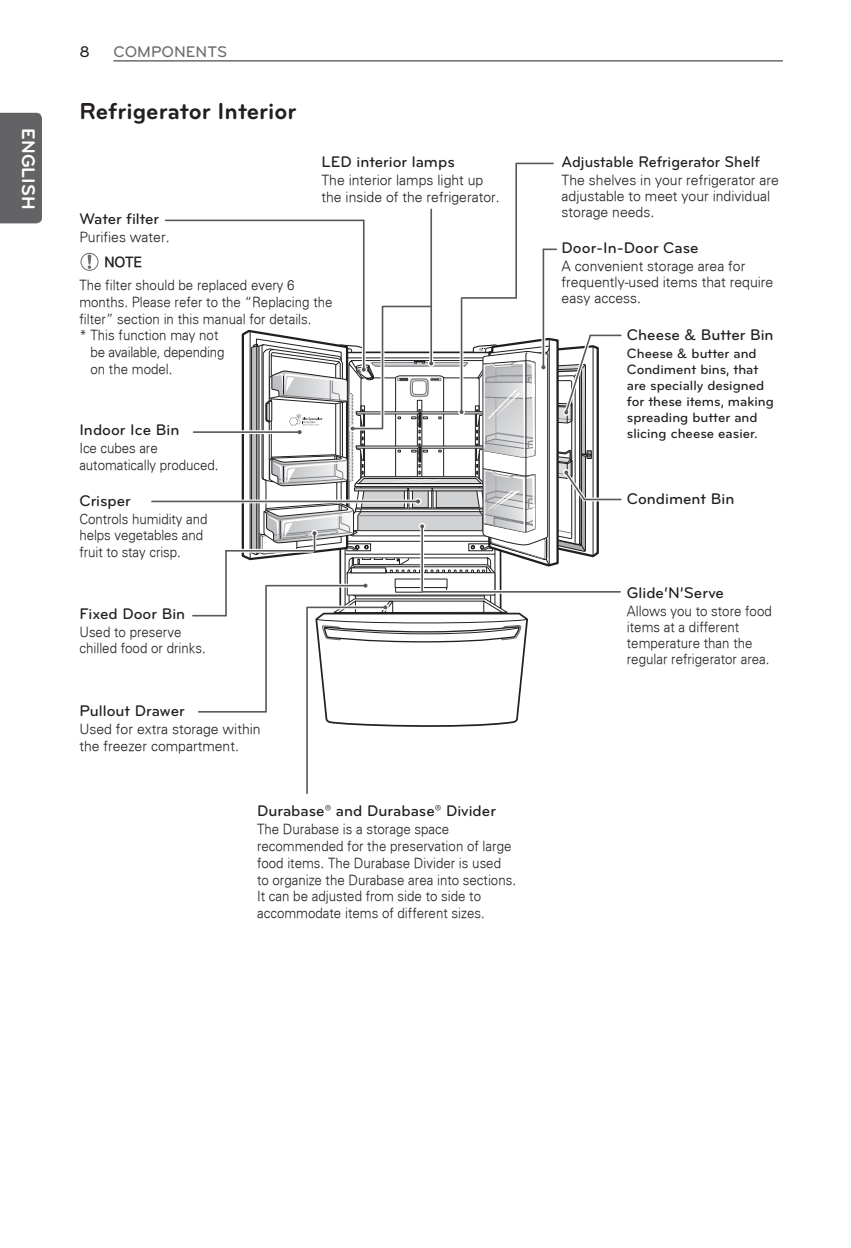
<style>
.page{position:relative;width:851px;height:1248px;background:#fff}
.page>*{position:absolute;margin:0;border:0;box-sizing:border-box;transform-origin:0 0}
.t1{font:700 24px "Bryant LG";color:#231f20}
.t2{font:700 19px "Bryant LG";color:#fff}
.t3{font:500 16px "Bryant LG";color:#231f20}
.t4{font:500 16px "Bryant LG";color:#231f20;scale:.95 1}
.t5{font:500 16px "Bryant LG";color:#6c6d70}
.t6{font:300 14px/16.8px "Univers";color:#231f20;scale:.95 1}
.t7{font:300 14px/16px "Univers";color:#231f20}
.t8{font:500 14px/16px "Bryant LG";color:#231f20}
.t9{font:300 14px "Univers";color:#231f20}
</style>
<div class="page">
<hr style="left:113px;top:61px;width:669px;height:1px;background:#231f20">
<div style="left:0;top:113px;width:42px;height:110px;background:#636366"></div>
<svg style="left:81px;top:253px;width:17px;height:17px"></svg>
<div style="left:80px;top:253px;width:18px;height:18px;border:1px solid #6c6d70;border-radius:50%"></div>
<svg style="left:88px;top:254px;width:3px;height:15px"></svg>
<hr style="left:165px;top:219px;width:198px;height:2px;background:#57585a">
<hr style="left:226px;top:550px;width:88px;height:1px;background:#57585a">
<hr style="left:225px;top:550px;width:2px;height:65px;background:#57585a">
<hr style="left:193px;top:615px;width:33px;height:1px;background:#57585a">
<hr style="left:199px;top:711px;width:67px;height:1px;background:#57585a">
<hr style="left:306px;top:607px;width:2px;height:186px;background:#57585a">
<hr style="left:193px;top:431px;width:106px;height:2px;background:#57585a">
<svg style="left:161px;top:502px;width:79px;height:1px"></svg>
<hr style="left:152px;top:500px;width:265px;height:2px;background:#57585a">
<hr style="left:363px;top:220px;width:1px;height:149px;background:#57585a">
<hr style="left:422px;top:591px;width:198px;height:1px;background:#57585a">
<hr style="left:430px;top:209px;width:2px;height:154px;background:#57585a">
<hr style="left:461px;top:297px;width:55px;height:2px;background:#57585a">
<hr style="left:460px;top:298px;width:2px;height:113px;background:#57585a">
<hr style="left:515px;top:164px;width:2px;height:134px;background:#57585a">
<hr style="left:516px;top:163px;width:37px;height:1px;background:#57585a">
<svg style="left:544px;top:289px;width:1px;height:16px"></svg>
<hr style="left:542px;top:249px;width:2px;height:117px;background:#57585a">
<svg style="left:543px;top:248px;width:13px;height:2px"></svg>
<svg style="left:600px;top:500px;width:20px;height:1px"></svg>
<hr style="left:584px;top:498px;width:36px;height:2px;background:#57585a">
<svg style="left:600px;top:336px;width:20px;height:1px"></svg>
<svg style="left:240px;top:305px;width:360px;height:424px"></svg>
<hr style="left:590px;top:334px;width:30px;height:2px;background:#57585a">
<h2 class="t2" style="left:40px;top:128px;width:82px;rotate:90deg">ENGLISH</h2>
<p class="t3" style="left:79px;top:42px;width:12px">8</p>
<p class="t5" style="left:113px;top:42px;width:115px">COMPONENTS</p>
<h1 class="t1" style="left:80px;top:96px;width:218px">Refrigerator Interior</h1>
<p class="t3" style="left:321px;top:152px;width:135px">LED interior lamps</p>
<p class="t7" style="left:321px;top:171px;width:180px;line-height:16.8px">The interior lamps light up the inside of the refrigerator.</p>
<p class="t3" style="left:79px;top:209px;width:81px">Water filter</p>
<p class="t7" style="left:79px;top:228px;width:92px">Purifies water.</p>
<p class="t9" style="left:104px;top:254px;width:39px">NOTE</p>
<p class="t6" style="left:79px;top:276px;width:228px">The filter should be replaced every 6</p>
<p class="t6" style="left:79px;top:293px;width:268px">months. Please refer to the “Replacing the</p>
<p class="t6" style="left:79px;top:310px;width:246px">filter” section in this manual for details.</p>
<p class="t6" style="left:79px;top:327px;width:148px">* This function may not</p>
<p class="t6" style="left:90px;top:343px;width:142px">be available, depending</p>
<p class="t6" style="left:90px;top:360px;width:88px">on the model.</p>
<p class="t3" style="left:79px;top:420px;width:101px">Indoor Ice Bin</p>
<p class="t6" style="left:79px;top:439px;width:148px">Ice cubes are automatically produced.</p>
<p class="t3" style="left:79px;top:490px;width:53px">Crisper</p>
<p class="t6" style="left:79px;top:510px;width:136px">Controls humidity and helps vegetables and fruit to stay crisp.</p>
<p class="t3" style="left:79px;top:603px;width:107px">Fixed Door Bin</p>
<p class="t6" style="left:79px;top:623px;width:135px">Used to preserve chilled food or drinks.</p>
<p class="t3" style="left:79px;top:701px;width:107px">Pullout Drawer</p>
<p class="t7" style="left:79px;top:720px;width:183px;line-height:16.8px">Used for extra storage within the freezer compartment.</p>
<p class="t3" style="left:257px;top:801px;width:240px">Durabase® and Durabase® Divider</p>
<p class="t6" style="left:257px;top:820px;width:274px">The Durabase is a storage space recommended for the preservation of large food items. The Durabase Divider is used to organize the Durabase area into sections.<br>It can be adjusted from side to side to accommodate items of different sizes.</p>
<p class="t4" style="left:561px;top:152px;width:210px">Adjustable Refrigerator Shelf</p>
<p class="t7" style="left:561px;top:171px;width:219px">The shelves in your refrigerator are adjustable to meet your individual storage needs.</p>
<p class="t3" style="left:561px;top:238px;width:138px">Door-In-Door Case</p>
<p class="t7" style="left:561px;top:257px;width:213px">A convenient storage area for frequently-used items that require easy access.</p>
<p class="t3" style="left:626px;top:325px;width:148px">Cheese &amp; Butter Bin</p>
<p class="t8" style="left:626px;top:345px;width:148px">Cheese &amp; butter and<br>Condiment bins, that are specially designed for these items, making spreading butter and slicing cheese easier.</p>
<p class="t3" style="left:626px;top:489px;width:109px">Condiment Bin</p>
<p class="t3" style="left:626px;top:583px;width:99px">Glide‘N’Serve</p>
<p class="t6" style="left:626px;top:602px;width:154px;line-height:16px">Allows you to store food items at a different temperature than the regular refrigerator area.</p>
</div>
